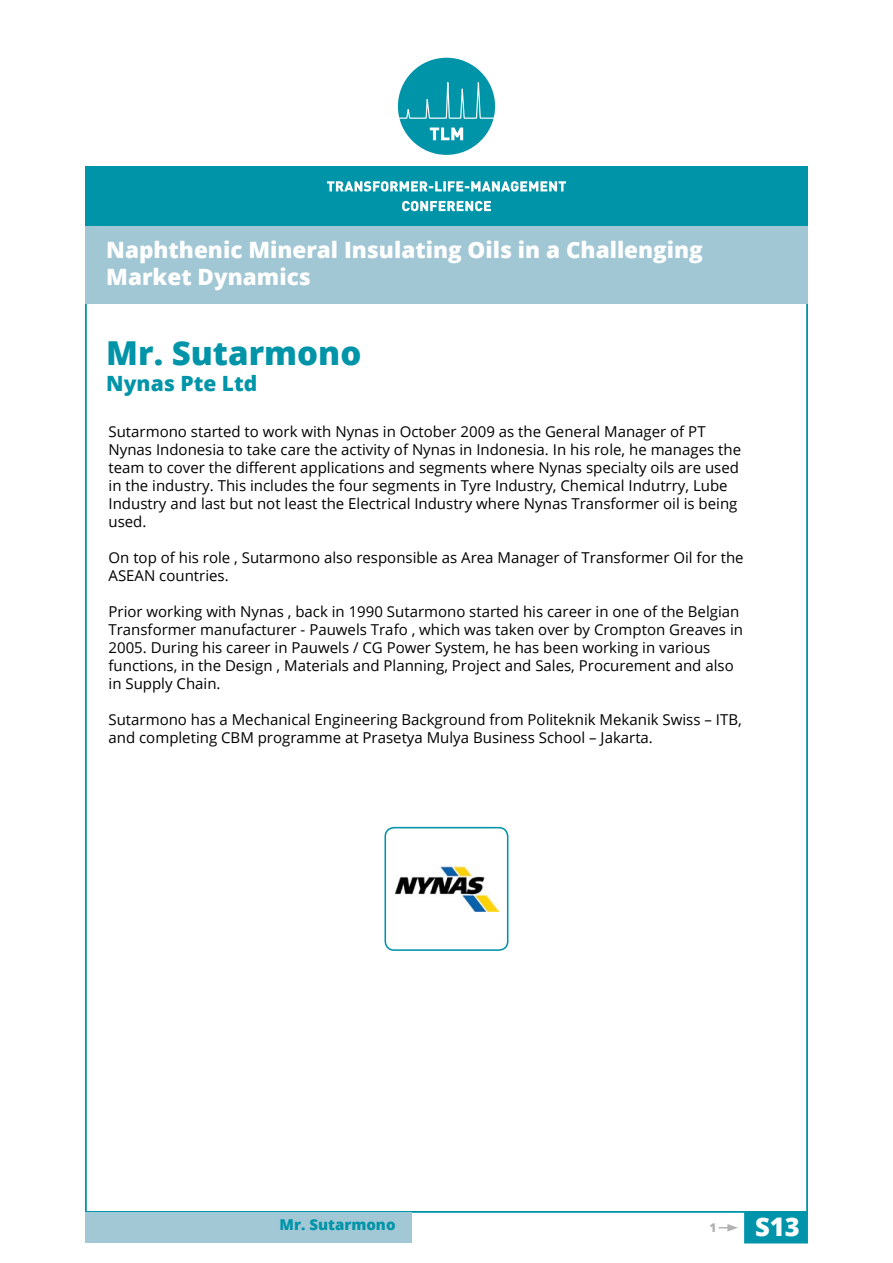
<style>
.page{position:relative;width:893px;height:1263px;background:#fff}
.page>*{position:absolute;margin:0;border:0;box-sizing:border-box;transform-origin:0 0}
.t1{font:800 33px "Open Sans";color:#0094a9}
.t2{font:800 25.65px "Open Sans";color:#fff}
.t3{font:800 22.5px/27px "Open Sans";color:#fff}
.t4{font:800 21px "Open Sans";color:#0094a9}
.t5{font:15px/18px "Open Sans";color:#000}
.t6{font:800 15px "Open Sans";color:#0094a9}
.t7{font:800 12px "Open Sans";color:#b3b2b2}
</style>
<div class="page">
<div style="left:744px;top:1212px;width:64px;height:31px;background:#0094aa"></div>
<svg style="left:719px;top:1224px;width:19px;height:7px"></svg>
<div style="left:85px;top:1212px;width:327px;height:31px;background:#a1c8d4"></div>
<div style="left:398px;top:58px;width:97px;height:97px;background:#0094a9;border-radius:50%"></div>
<svg style="left:397px;top:82px;width:99px;height:39px"></svg>
<svg style="left:430px;top:128px;width:33px;height:12px"></svg>
<div style="left:85px;top:225px;width:723px;height:79px;background:#a2c7d4"></div>
<div style="left:85px;top:167px;width:723px;height:59px;background:#0094a9"></div>
<svg style="left:327px;top:181px;width:239px;height:11px"></svg>
<svg style="left:402px;top:201px;width:89px;height:10px"></svg>
<div style="left:384px;top:827px;width:124px;height:124px;border:2px solid #0094a9;border-radius:9px"></div>
<img style="left:396px;top:867px;width:103px;height:44px">
<h3 class="t3" style="left:106px;top:236px;width:598px">Naphthenic Mineral Insulating Oils in a Challenging<br>Market Dynamics</h3>
<h1 class="t1" style="left:106px;top:328px;width:257px">Mr. Sutarmono</h1>
<h3 class="t4" style="left:106px;top:367px;width:152px">Nynas Pte Ltd</h3>
<p class="t5" style="left:109px;top:422px;width:634px">Sutarmono started to work with Nynas in October 2009 as the General Manager of PT Nynas Indonesia to take care the activity of Nynas in Indonesia. In his role, he manages the team to cover the different applications and segments where Nynas specialty oils are used in the industry. This includes the four segments in Tyre Industry, Chemical Indutrry, Lube Industry and last but not least the Electrical Industry where Nynas Transformer oil is being used.</p>
<p class="t5" style="left:109px;top:548px;width:637px">On top of his role , Sutarmono also responsible as Area Manager of Transformer Oil for the<br>ASEAN countries.</p>
<p class="t5" style="left:109px;top:602px;width:636px">Prior working with Nynas , back in 1990 Sutarmono started his career in one of the Belgian Transformer manufacturer - Pauwels Trafo , which was taken over by Crompton Greaves in 2005. During his career in Pauwels / CG Power System, he has been working in various functions, in the Design , Materials and Planning, Project and Sales, Procurement and also in Supply Chain.</p>
<p class="t5" style="left:109px;top:710px;width:635px">Sutarmono has a Mechanical Engineering Background from Politeknik Mekanik Swiss – ITB, and completing CBM programme at Prasetya Mulya Business School – Jakarta.</p>
<p class="t6" style="left:280px;top:1213px;width:117px">Mr. Sutarmono</p>
<p class="t7" style="left:709px;top:1219px;width:9px">1</p>
<h2 class="t2" style="left:755px;top:1207px;width:46px">S13</h2>
</div>
